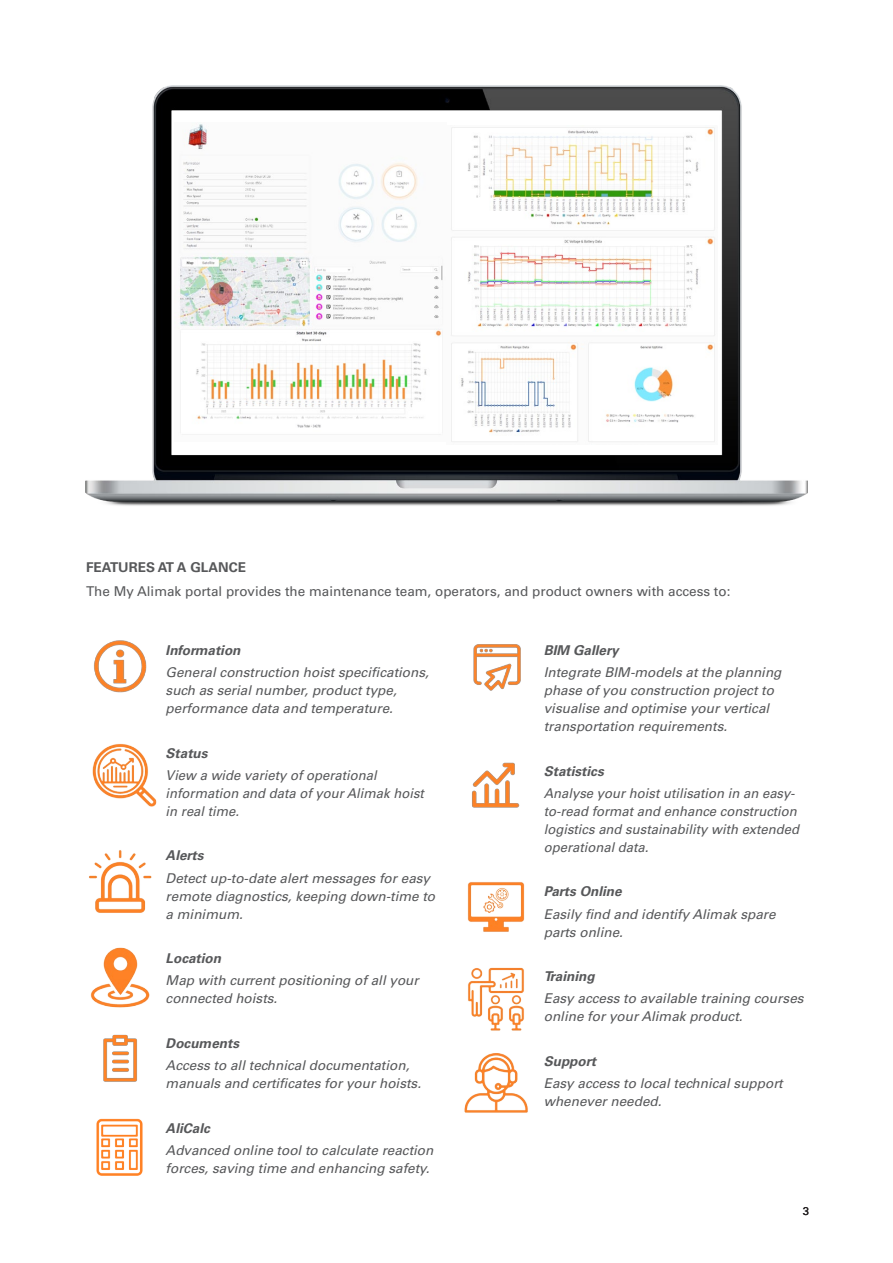
<style>
.page{position:relative;width:893px;height:1263px;background:#fff}
.page>*{position:absolute;margin:0;border:0;box-sizing:border-box;transform-origin:0 0}
.Regular_text{font:italic 13.5px/18px "Univers LT Std";color:#57585a}
.Regular_text-2{font:italic 700 13.5px "Univers LT Std";color:#57585a}
.Regular_text-3{font:13.5px "Univers LT Std";color:#57585a}
.Headline{font:700 13.5px "Univers LT Std";color:#57585a}
.t1{font:11.25px "Univers LT Std";color:#231f20}
</style>
<div class="page">
<img style="left:94px;top:640px;width:53px;height:53px">
<img style="left:85px;top:85px;width:723px;height:421px">
<img style="left:174px;top:123px;width:272px;height:318px">
<img style="left:446px;top:126px;width:272px;height:318px">
<img style="left:92px;top:743px;width:65px;height:64px">
<img style="left:89px;top:850px;width:63px;height:63px">
<img style="left:90px;top:947px;width:60px;height:61px">
<img style="left:103px;top:1034px;width:34px;height:48px">
<img style="left:473px;top:644px;width:48px;height:47px">
<img style="left:472px;top:762px;width:48px;height:46px">
<img style="left:464px;top:1053px;width:64px;height:60px">
<img style="left:96px;top:1118px;width:47px;height:58px">
<img style="left:467px;top:882px;width:58px;height:50px">
<img style="left:468px;top:967px;width:56px;height:64px">
<p class="Headline" style="left:86px;top:560px;width:161px">FEATURES AT A GLANCE</p>
<p class="Regular_text-3" style="left:86px;top:583px;width:646px">The My Alimak portal provides the maintenance team, operators, and product owners with access to:</p>
<p class="Regular_text-2" style="left:166px;top:642px;width:76px">Information</p>
<p class="Regular_text" style="left:166px;top:663px;width:265px">General construction hoist specifications, such as serial number, product type, performance data and temperature.</p>
<p class="Regular_text-2" style="left:166px;top:745px;width:43px">Status</p>
<p class="Regular_text" style="left:166px;top:766px;width:260px">View a wide variety of operational information and data of your Alimak hoist in real time.</p>
<p class="Regular_text-2" style="left:166px;top:848px;width:39px">Alerts</p>
<p class="Regular_text" style="left:166px;top:869px;width:271px">Detect up-to-date alert messages for easy remote diagnostics, keeping down-time to a minimum.</p>
<p class="Regular_text-2" style="left:166px;top:950px;width:57px">Location</p>
<p class="Regular_text" style="left:166px;top:972px;width:255px">Map with current positioning of all your connected hoists.</p>
<p class="Regular_text-2" style="left:166px;top:1035px;width:75px">Documents</p>
<p class="Regular_text" style="left:166px;top:1056px;width:257px">Access to all technical documentation, manuals and certificates for your hoists.</p>
<p class="Regular_text-2" style="left:166px;top:1120px;width:46px">AliCalc</p>
<p class="Regular_text" style="left:166px;top:1141px;width:269px">Advanced online tool to calculate reaction forces, saving time and enhancing safety.</p>
<p class="Regular_text-2" style="left:544px;top:642px;width:77px">BIM Gallery</p>
<p class="Regular_text" style="left:544px;top:663px;width:239px">Integrate BIM-models at the planning phase of you construction project to visualise and optimise your vertical transportation requirements.</p>
<p class="Regular_text-2" style="left:544px;top:763px;width:62px">Statistics</p>
<p class="Regular_text" style="left:544px;top:784px;width:257px">Analyse your hoist utilisation in an easy&shy;to-read format and enhance construction logistics and sustainability with extended operational data.</p>
<p class="Regular_text-2" style="left:544px;top:884px;width:79px">Parts Online</p>
<p class="Regular_text" style="left:544px;top:905px;width:233px">Easily find and identify Alimak spare parts online.</p>
<p class="Regular_text-2" style="left:544px;top:968px;width:52px">Training</p>
<p class="Regular_text" style="left:544px;top:990px;width:261px">Easy access to available training courses online for your Alimak product.</p>
<p class="Regular_text-2" style="left:544px;top:1053px;width:54px">Support</p>
<p class="Regular_text" style="left:544px;top:1074px;width:241px">Easy access to local technical support whenever needed.</p>
<p class="t1" style="left:803px;top:1204px;width:8px">3</p>
</div>
